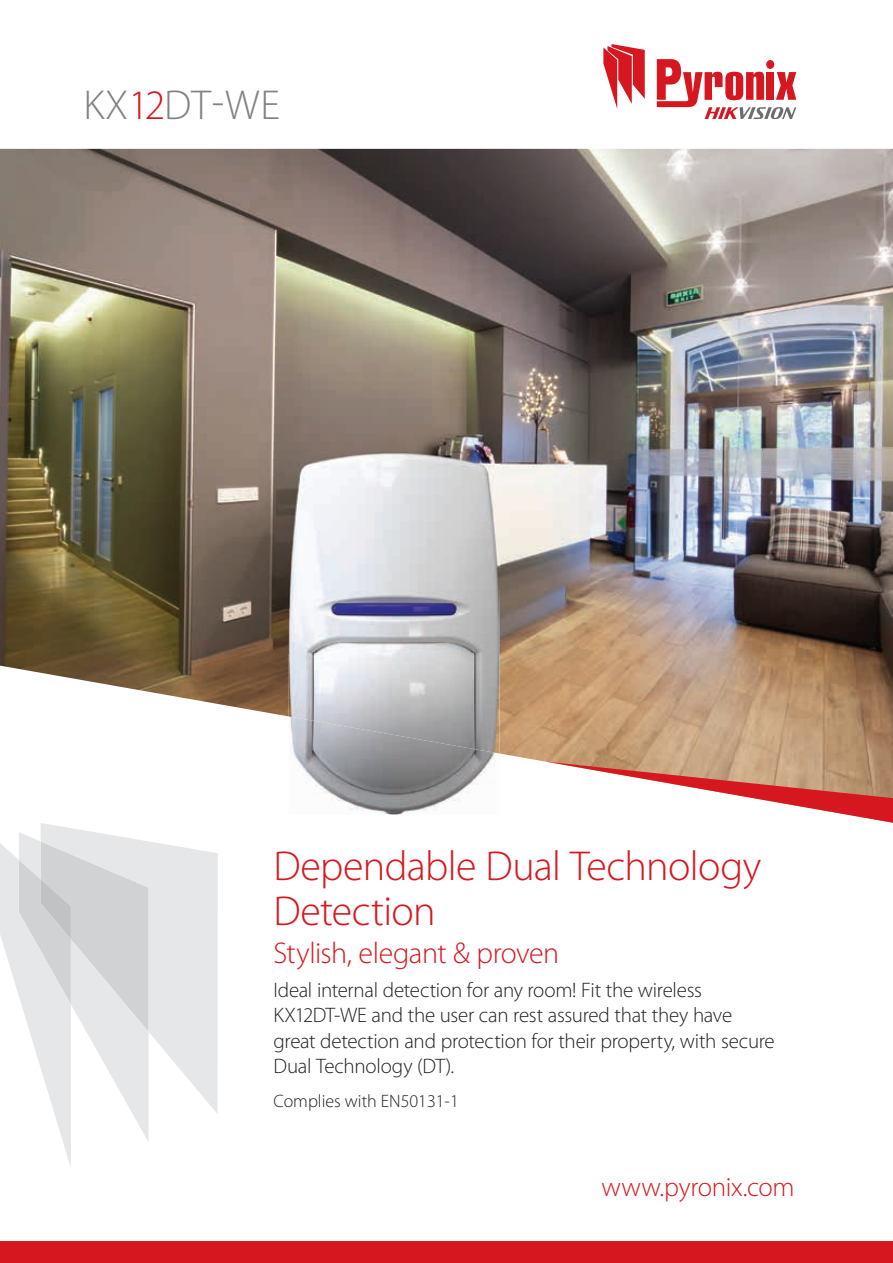
<style>
.page{position:relative;width:893px;height:1263px;background:#fff}
.page>*{position:absolute;margin:0;border:0;box-sizing:border-box;transform-origin:0 0}
.t1{font:300 42px/45px "Myriad Pro";letter-spacing:-.015em;color:#d7171f}
.t2{font:300 42px "Myriad Pro";letter-spacing:.005em;color:#808285}
.t3{font:300 30px "Myriad Pro";letter-spacing:-.02em;color:#d7171f}
.t4{font:300 27px "Myriad Pro";letter-spacing:-.01em;color:#d7171f}
.t5{font:300 21px/25.5px "Myriad Pro";letter-spacing:-.015em;color:#231f20}
.t6{font:300 18px "Myriad Pro";color:#231f20}
.s1{color:#d7171f}
</style>
<div class="page">
<svg style="left:603px;top:44px;width:42px;height:65px"></svg>
<svg style="left:657px;top:59px;width:139px;height:60px"></svg>
<div style="left:0;top:1242px;width:893px;height:21px;background:#d7171f"></div>
<img style="left:0;top:149px;width:893px;height:666px">
<svg style="left:546px;top:762px;width:347px;height:61px"></svg>
<svg style="left:41px;top:823px;width:177px;height:291px;fill:#e6e7e9"></svg>
<svg style="left:0;top:832px;width:149px;height:335px"></svg>
<img style="left:289px;top:753px;width:210px;height:61px">
<img style="left:289px;top:453px;width:210px;height:300px">
<h1 class="t2" style="left:83px;top:79px;width:198px">KX<span class="s1">12</span>DT-WE</h1>
<h1 class="t1" style="left:274px;top:843px;width:489px">Dependable Dual Technology<br>Detection</h1>
<h2 class="t3" style="left:274px;top:934px;width:287px">Stylish, elegant &amp; proven</h2>
<p class="t5" style="left:274px;top:976px;width:503px">Ideal internal detection for any room! Fit the wireless KX12DT-WE and the user can rest assured that they have great detection and protection for their property, with secure Dual Technology (DT).</p>
<p class="t6" style="left:274px;top:1090px;width:187px">Complies with EN50131-1</p>
<p class="t4" style="left:601px;top:1171px;width:195px">www.pyronix.com</p>
</div>
